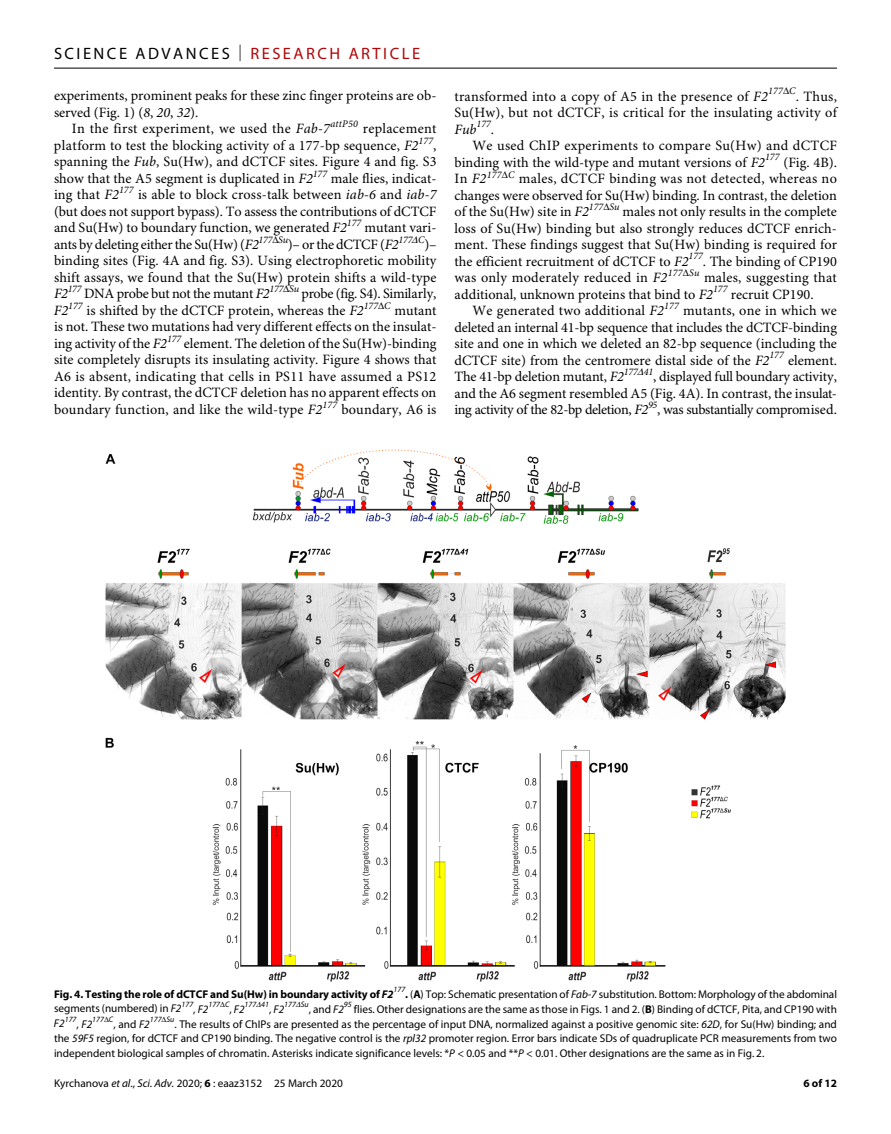
<style>
.page{position:relative;width:891px;height:1134px;background:#fff}
.page>*{position:absolute;margin:0;border:0;box-sizing:border-box;transform-origin:0 0}
.t1{font:16.5px "Myriad Pro";letter-spacing:.15em;color:#000}
.t2{font:14.25px/16.5px "Minion Pro";color:#000;text-align:justify}
.t3{font:11.25px/15px "Myriad Pro";color:#000;text-align:justify}
.t4{font:700 11.25px "Myriad Pro";color:#000}
.s1{font-weight:300}
.s2{color:#b10508}
.s3{font-style:italic}
.s4{font-weight:700}
.s5{font-weight:700;font-style:italic}
</style>
<div class="page">
<hr style="left:54px;top:68px;width:783px;height:1px;background:#000">
<img style="left:105px;top:450px;width:681px;height:531px">
<p class="t1" style="left:54px;top:40px;width:368px">SCIENCE ADVANCES <span class="s1">|</span> <span class="s2">RESEARCH ARTICLE</span></p>
<p class="t2" style="left:54px;top:89px;width:384px">experiments, prominent peaks for these zinc finger proteins are ob&shy;served (Fig. 1) (<span class="s3">8</span>, <span class="s3">20</span>, <span class="s3">32</span>).</p>
<p class="t2" style="left:54px;top:122px;width:384px;text-indent:18px">In the first experiment, we used the <span class="s3">Fab-7</span><sup>attP50</sup> replacement platform to test the blocking activity of a 177-bp sequence, <span class="s3">F2</span><sup>177</sup>, spanning the <span class="s3">Fub</span>, Su(Hw), and dCTCF sites. Figure 4 and fig. S3 show that the A5 segment is duplicated in <span class="s3">F2</span><sup>177</sup> male flies, indicat&shy;ing that <span class="s3">F2</span><sup>177</sup> is able to block cross-talk between <span class="s3">iab-6</span> and <span class="s3">iab-7 </span>(but does not support bypass). To assess the contributions of dCTCF and Su(Hw) to boundary function, we generated <span class="s3">F2</span><sup>177</sup> mutant vari&shy;ants by deleting either the Su(Hw) (<span class="s3">F2</span><sup>177</sup> <sup>Su</sup>)– or the dCTCF (<span class="s3">F2</span><sup>177</sup> <sup>C</sup>)– binding sites (Fig. 4A and fig. S3). Using electrophoretic mobility shift assays, we found that the Su(Hw) protein shifts a wild-type <span class="s3">F2</span><sup>177</sup> DNA probe but not the mutant <span class="s3">F2</span><sup>177</sup> <sup>Su</sup> probe (fig. S4). Similarly, <span class="s3">F2</span><sup>177</sup> is shifted by the dCTCF protein, whereas the <span class="s3">F2</span><sup>177</sup> <sup>C</sup> mutant is not. These two mutations had very different effects on the insulat&shy;ing activity of the <span class="s3">F2</span><sup>177</sup> element. The deletion of the Su(Hw)-binding site completely disrupts its insulating activity. Figure 4 shows that A6 is absent, indicating that cells in PS11 have assumed a PS12 identity. By contrast, the dCTCF deletion has no apparent effects on boundary function, and like the wild-type <span class="s3">F2</span><sup>177</sup> boundary, A6 is</p>
<p class="t2" style="left:454px;top:89px;width:384px">transformed into a copy of A5 in the presence of <span class="s3">F2</span><sup>177</sup> <sup>C</sup>. Thus, Su(Hw), but not dCTCF, is critical for the insulating activity of <span class="s3">Fub</span><sup>177</sup>.</p>
<p class="t2" style="left:454px;top:139px;width:384px;text-indent:18px">We used ChIP experiments to compare Su(Hw) and dCTCF binding with the wild-type and mutant versions of <span class="s3">F2</span><sup>177</sup> (Fig. 4B).<br>In <span class="s3">F2</span><sup>177</sup> <sup>C</sup> males, dCTCF binding was not detected, whereas no changes were observed for Su(Hw) binding. In contrast, the deletion of the Su(Hw) site in <span class="s3">F2</span><sup>177</sup> <sup>Su</sup> males not only results in the complete loss of Su(Hw) binding but also strongly reduces dCTCF enrich&shy;ment. These findings suggest that Su(Hw) binding is required for the efficient recruitment of dCTCF to <span class="s3">F2</span><sup>177</sup>. The binding of CP190 was only moderately reduced in <span class="s3">F2</span><sup>177</sup> <sup>Su</sup> males, suggesting that additional, unknown proteins that bind to <span class="s3">F2</span><sup>177</sup> recruit CP190.</p>
<p class="t2" style="left:454px;top:304px;width:384px;text-indent:18px">We generated two additional <span class="s3">F2</span><sup>177</sup> mutants, one in which we deleted an internal 41-bp sequence that includes the dCTCF-binding site and one in which we deleted an 82-bp sequence (including the dCTCF site) from the centromere distal side of the <span class="s3">F2</span><sup>177</sup> element.<br>The 41-bp deletion mutant, <span class="s3">F2</span><sup>177</sup> <sup>41</sup>, displayed full boundary activity, and the A6 segment resembled A5 (Fig. 4A). In contrast, the insulat&shy;ing activity of the 82-bp deletion, <span class="s3">F2</span><sup>95</sup>, was substantially compromised.</p>
<p class="t3" style="left:54px;top:986px;width:785px"><span class="s4">Fig. 4. Testing the role of dCTCF and Su(Hw) in boundary activity of</span> <span class="s5">F2</span><sup>177</sup><span class="s4">.</span> (<span class="s4">A</span>) Top: Schematic presentation of <span class="s3">Fab-7</span> substitution. Bottom: Morphology of the abdominal segments (numbered) in <span class="s3">F2</span><sup>177</sup>, <span class="s3">F2</span><sup>177</sup> <sup>C</sup>, <span class="s3">F2</span><sup>177</sup> <sup>41</sup>, <span class="s3">F2</span><sup>177</sup> <sup>Su</sup>, and <span class="s3">F2</span><sup>95</sup> flies. Other designations are the same as those in Figs. 1 and 2. (<span class="s4">B</span>) Binding of dCTCF, Pita, and CP190 with <span class="s3">F2</span><sup>177</sup>, <span class="s3">F2</span><sup>177</sup> <sup>C</sup>, and <span class="s3">F2</span><sup>177</sup> <sup>Su</sup>. The results of ChIPs are presented as the percentage of input DNA, normalized against a positive genomic site: <span class="s3">62D</span>, for Su(Hw) binding; and the <span class="s3">59F5</span> region, for dCTCF and CP190 binding. The negative control is the <span class="s3">rpl32</span> promoter region. Error bars indicate SDs of quadruplicate PCR measurements from two independent biological samples of chromatin. Asterisks indicate significance levels: *<span class="s3">P</span> &lt; 0.05 and **<span class="s3">P</span> &lt; 0.01. Other designations are the same as in Fig. 2.</p>
<p class="t3" style="left:54px;top:1076px;width:290px">Kyrchanova <span class="s3">et al</span>., <span class="s3">Sci. Adv.</span> 2020; <span class="s4">6</span> : eaaz3152 25 March 2020</p>
<p class="t4" style="left:803px;top:1074px;width:35px">6 of 12</p>
</div>
